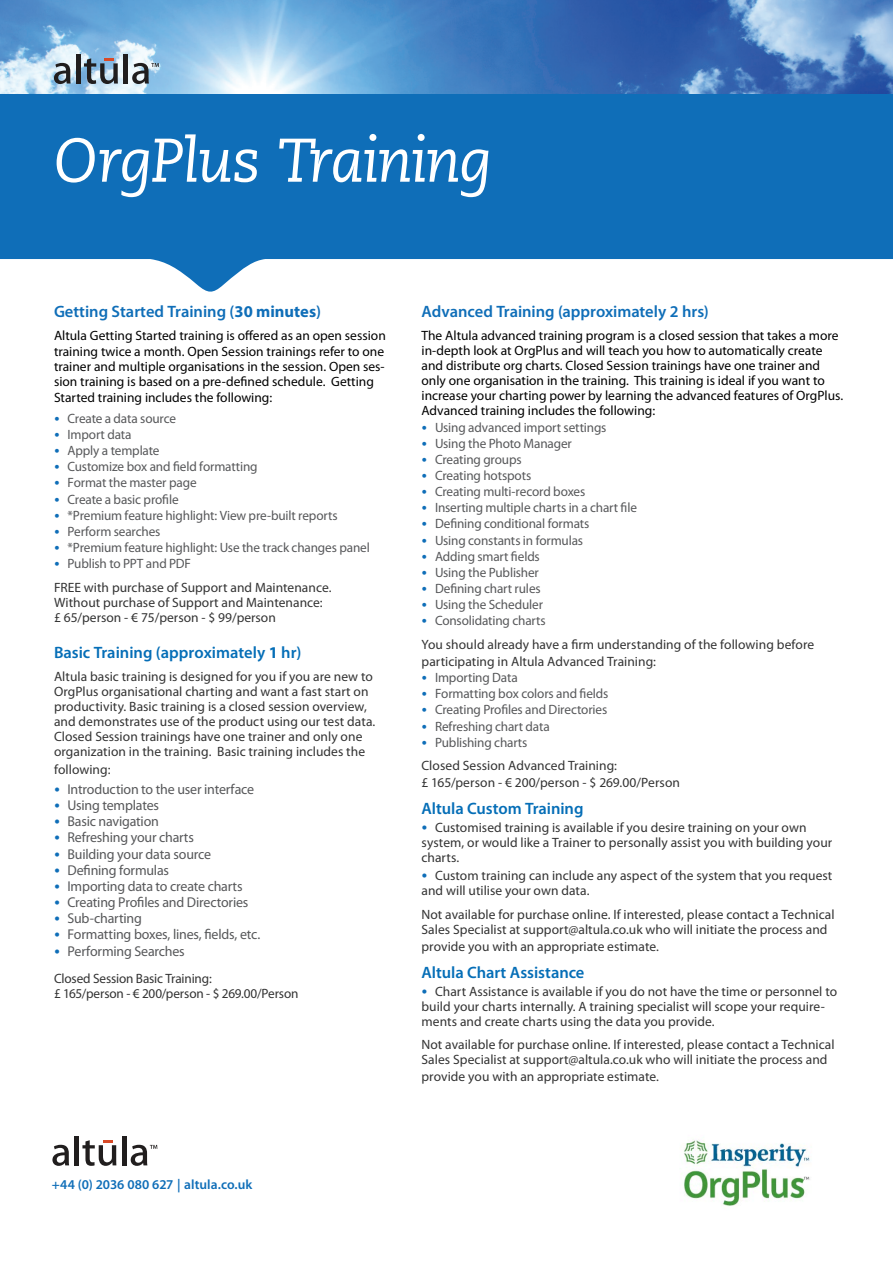
<style>
.page{position:relative;width:893px;height:1263px;background:#fff}
.page>*{position:absolute;margin:0;border:0;box-sizing:border-box;transform-origin:0 0}
.t1{font:italic 61.5px "Caecilia LT Std";letter-spacing:-.035em;color:#fff}
.t2{font:600 16.5px "Myriad Pro";color:#056eb7}
.t3{font:600 16.5px "Myriad Pro";color:#0f6eb8}
.bullets1{font:14.25px "Myriad Pro";letter-spacing:-.015em;color:#57585a}
.t4{font:13.5px/15px "Myriad Pro";color:#333}
.bullets1-2{font:13.5px "Myriad Pro";letter-spacing:-.015em;color:#57585a}
.t5{font:13.5px/15px "Myriad Pro";color:#000}
.footer_contact{font:600 13.5px "Myriad Pro";letter-spacing:.005em;color:#0f6eb8}
.s1{font-weight:700}
.s2{font-family:"Depot New";color:#0f6eb8}
.s3{font-family:"Depot New";font-size:14.25px;color:#0f6eb8}
</style>
<div class="page">
<svg style="left:0;top:94px;width:893px;height:198px;fill:#0f6eb8"></svg>
<img style="left:0;top:0;width:893px;height:94px">
<svg style="left:52px;top:1145px;width:17px;height:21px"></svg>
<div style="left:74px;top:1136px;width:5px;height:29px;background:#211e1e"></div>
<svg style="left:82px;top:1140px;width:34px;height:26px"></svg>
<hr style="left:122px;top:1136px;width:4px;height:29px;background:#211e1e">
<svg style="left:131px;top:1145px;width:26px;height:21px"></svg>
<svg style="left:54px;top:63px;width:17px;height:21px"></svg>
<hr style="left:76px;top:54px;width:4px;height:30px;background:#211e1e">
<svg style="left:84px;top:58px;width:34px;height:26px"></svg>
<hr style="left:124px;top:54px;width:4px;height:30px;background:#211e1e">
<svg style="left:132px;top:63px;width:27px;height:21px"></svg>
<img style="left:684px;top:1140px;width:126px;height:66px">
<p class="t1" style="left:53px;top:125px;width:440px">OrgPlus Training</p>
<p class="t3" style="left:54px;top:301px;width:269px">Getting Started Training (<span class="s1">30 minutes</span>)</p>
<p class="t5" style="left:54px;top:328px;width:333px;line-height:15.5px">Altula Getting Started training is offered as an open session training twice a month. Open Session trainings refer to one trainer and multiple organisations in the session. Open ses&shy;sion training is based on a pre-defined schedule. Getting Started training includes the following:</p>
<p class="bullets1-2" style="left:54px;top:410px;width:123px"><span class="s2">•</span> Create a data source</p>
<p class="bullets1-2" style="left:54px;top:426px;width:79px"><span class="s2">•</span> Import data</p>
<p class="bullets1-2" style="left:54px;top:442px;width:107px"><span class="s2">•</span> Apply a template</p>
<p class="bullets1-2" style="left:54px;top:458px;width:205px"><span class="s2">•</span> Customize box and field formatting</p>
<p class="bullets1-2" style="left:54px;top:475px;width:144px"><span class="s2">•</span> Format the master page</p>
<p class="bullets1-2" style="left:54px;top:491px;width:126px"><span class="s2">•</span> Create a basic profile</p>
<p class="bullets1-2" style="left:54px;top:507px;width:285px"><span class="s2">•</span> *Premium feature highlight: View pre-built reports</p>
<p class="bullets1-2" style="left:54px;top:523px;width:108px"><span class="s2">•</span> Perform searches</p>
<p class="bullets1-2" style="left:54px;top:539px;width:317px"><span class="s2">•</span> *Premium feature highlight: Use the track changes panel</p>
<p class="bullets1-2" style="left:54px;top:555px;width:139px"><span class="s2">•</span> Publish to PPT and PDF</p>
<p class="t4" style="left:54px;top:580px;width:279px">FREE with purchase of Support and Maintenance.<br>Without purchase of Support and Maintenance: £ 65/person - € 75/person - $ 99/person</p>
<p class="t2" style="left:54px;top:642px;width:249px">Basic Training (approximately <span class="s1">1</span> hr)</p>
<p class="t4" style="left:54px;top:669px;width:323px">Altula basic training is designed for you if you are new to OrgPlus organisational charting and want a fast start on productivity. Basic training is a closed session overview, and demonstrates use of the product using our test data.<br>Closed Session trainings have one trainer and only one organization in the training. Basic training includes the</p>
<p class="t4" style="left:54px;top:762px;width:58px">following:</p>
<p class="bullets1" style="left:54px;top:780px;width:202px"><span class="s2">•</span> Introduction to the user interface</p>
<p class="bullets1" style="left:54px;top:796px;width:107px"><span class="s2">•</span> Using templates</p>
<p class="bullets1" style="left:54px;top:813px;width:106px"><span class="s2">•</span> Basic navigation</p>
<p class="bullets1" style="left:54px;top:829px;width:142px"><span class="s2">•</span> Refreshing your charts</p>
<p class="bullets1" style="left:54px;top:845px;width:159px"><span class="s2">•</span> Building your data source</p>
<p class="bullets1" style="left:54px;top:861px;width:117px"><span class="s2">•</span> Defining formulas</p>
<p class="bullets1" style="left:54px;top:877px;width:190px"><span class="s2">•</span> Importing data to create charts</p>
<p class="bullets1" style="left:54px;top:893px;width:196px"><span class="s2">•</span> Creating Profiles and Directories</p>
<p class="bullets1" style="left:54px;top:909px;width:89px"><span class="s2">•</span> Sub-charting</p>
<p class="bullets1" style="left:54px;top:926px;width:208px"><span class="s2">•</span> Formatting boxes, lines, fields, etc.</p>
<p class="bullets1" style="left:54px;top:942px;width:132px"><span class="s2">•</span> Performing Searches</p>
<p class="t4" style="left:54px;top:970px;width:246px">Closed Session Basic Training:<br>£ 165/person - € 200/person - $ 269.00/Person</p>
<p class="t3" style="left:422px;top:301px;width:289px">Advanced Training (approximately 2 hrs)</p>
<p class="t5" style="left:421px;top:328px;width:423px">The Altula advanced training program is a closed session that takes a more in-depth look at OrgPlus and will teach you how to automatically create and distribute org charts. Closed Session trainings have one trainer and only one organisation in the training. This training is ideal if you want to increase your charting power by learning the advanced features of OrgPlus.<br>Advanced training includes the following:</p>
<p class="bullets1-2" style="left:421px;top:419px;width:186px"><span class="s2">•</span> Using advanced import settings</p>
<p class="bullets1-2" style="left:421px;top:435px;width:152px"><span class="s2">•</span> Using the Photo Manager</p>
<p class="bullets1-2" style="left:421px;top:451px;width:102px"><span class="s2">•</span> Creating groups</p>
<p class="bullets1-2" style="left:421px;top:467px;width:111px"><span class="s2">•</span> Creating hotspots</p>
<p class="bullets1-2" style="left:421px;top:483px;width:165px"><span class="s2">•</span> Creating multi-record boxes</p>
<p class="bullets1-2" style="left:421px;top:499px;width:217px"><span class="s2">•</span> Inserting multiple charts in a chart file</p>
<p class="bullets1-2" style="left:421px;top:515px;width:169px"><span class="s2">•</span> Defining conditional formats</p>
<p class="bullets1-2" style="left:421px;top:532px;width:163px"><span class="s2">•</span> Using constants in formulas</p>
<p class="bullets1-2" style="left:421px;top:548px;width:120px"><span class="s2">•</span> Adding smart fields</p>
<p class="bullets1-2" style="left:421px;top:564px;width:119px"><span class="s2">•</span> Using the Publisher</p>
<p class="bullets1-2" style="left:421px;top:580px;width:121px"><span class="s2">•</span> Defining chart rules</p>
<p class="bullets1-2" style="left:421px;top:596px;width:123px"><span class="s2">•</span> Using the Scheduler</p>
<p class="bullets1-2" style="left:421px;top:612px;width:126px"><span class="s2">•</span> Consolidating charts</p>
<p class="t4" style="left:421px;top:636px;width:394px;line-height:17.1px">You should already have a firm understanding of the following before participating in Altula Advanced Training:</p>
<p class="bullets1-2" style="left:421px;top:669px;width:98px"><span class="s2">•</span> Importing Data</p>
<p class="bullets1-2" style="left:421px;top:685px;width:188px"><span class="s2">•</span> Formatting box colors and fields</p>
<p class="bullets1-2" style="left:421px;top:701px;width:187px"><span class="s2">•</span> Creating Profiles and Directories</p>
<p class="bullets1-2" style="left:421px;top:718px;width:130px"><span class="s2">•</span> Refreshing chart data</p>
<p class="bullets1-2" style="left:421px;top:734px;width:107px"><span class="s2">•</span> Publishing charts</p>
<p class="t4" style="left:421px;top:757px;width:260px;line-height:17.1px">Closed Session Advanced Training:<br>£ 165/person - € 200/person - $ 269.00/Person</p>
<p class="t2" style="left:421px;top:798px;width:163px">Altula Custom Training</p>
<p class="t4" style="left:421px;top:820px;width:412px"><span class="s3">•</span> Customised training is available if you desire training on your own system, or would like a Trainer to personally assist you with building your charts.</p>
<p class="t4" style="left:421px;top:868px;width:412px"><span class="s3">•</span> Custom training can include any aspect of the system that you request and will utilise your own data.</p>
<p class="t4" style="left:421px;top:906px;width:415px">Not available for purchase online. If interested, please contact a Technical<br>Sales Specialist at support@altula.co.uk who will initiate the process and</p>
<p class="t4" style="left:421px;top:939px;width:239px">provide you with an appropriate estimate.</p>
<p class="t2" style="left:421px;top:961px;width:164px">Altula Chart Assistance</p>
<p class="t4" style="left:421px;top:983px;width:417px"><span class="s3">•</span> Chart Assistance is available if you do not have the time or personnel to build your charts internally. A training specialist will scope your require&shy;ments and create charts using the data you provide.</p>
<p class="t4" style="left:421px;top:1037px;width:415px">Not available for purchase online. If interested, please contact a Technical<br>Sales Specialist at support@altula.co.uk who will initiate the process and</p>
<p class="t4" style="left:421px;top:1069px;width:239px">provide you with an appropriate estimate.</p>
<p class="footer_contact" style="left:52px;top:1176px;width:202px">+44 (0) 2036 080 627 | altula.co.uk</p>
</div>
